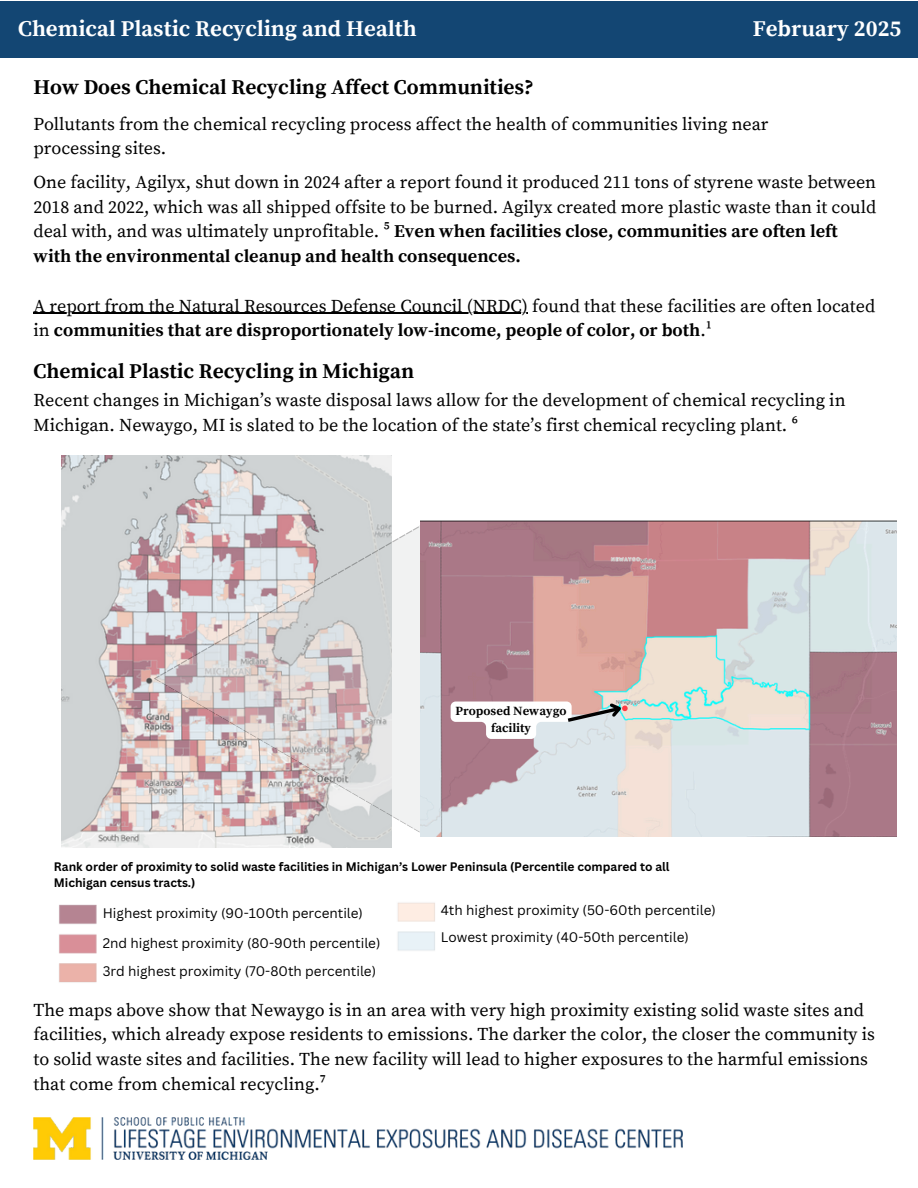
<style>
.page{position:relative;width:918px;height:1188px;background:#fff}
.page>*{position:absolute;margin:0;border:0;box-sizing:border-box;transform-origin:0 0}
.t1{font:700 22.5px "Source Serif Pro";color:#fff}
.t2{font:700 21px "Source Serif Pro";color:#000}
.t3{font:18px/24.8px "Source Serif Pro";color:#000}
.t4{font:13.5px "Canva Sans";color:#000}
.t5{font:700 12.45px/17.1px "Source Serif Pro";color:#000;text-align:center}
.t6{font:700 12px/16px "Canva Sans";color:#000}
.s1{font-weight:700}
</style>
<div class="page">
<img style="left:33px;top:1118px;width:650px;height:42px">
<div style="left:0;top:1px;width:918px;height:57px;background:#134673"></div>
<img style="left:62px;top:455px;width:329px;height:393px">
<svg style="left:154px;top:522px;width:267px;height:314px;background:#d6cecf"></svg>
<img style="left:421px;top:521px;width:475px;height:316px">
<svg style="left:451px;top:698px;width:178px;height:41px"></svg>
<hr style="left:33px;top:313px;width:495px;height:1px;background:#000">
<img style="left:397px;top:902px;width:38px;height:49px">
<img style="left:59px;top:904px;width:38px;height:79px">
<h1 class="t1" style="left:18px;top:15px;width:400px">Chemical Plastic Recycling and Health</h1>
<h1 class="t1" style="left:753px;top:15px;width:150px">February 2025</h1>
<h2 class="t2" style="left:33px;top:75px;width:502px">How Does Chemical Recycling Affect Communities?</h2>
<h1 class="t3" style="left:33px;top:112px;width:737px">Pollutants from the chemical recycling process affect the health of communities living near processing sites.</h1>
<h2 class="t3" style="left:33px;top:170px;width:844px">One facility, Agilyx, shut down in 2024 after a report found it produced 211 tons of styrene waste between 2018 and 2022, which was all shipped offsite to be burned. Agilyx created more plastic waste than it could deal with, and was ultimately unprofitable. ⁵ <span class="s1">Even when facilities close, communities are often left with the environmental cleanup and health consequences.</span></h2>
<h2 class="t3" style="left:33px;top:294px;width:843px">A report from the Natural Resources Defense Council (NRDC) found that these facilities are often located in <span class="s1">communities that are disproportionately low-income, people of color, or both</span>.¹</h2>
<h2 class="t2" style="left:33px;top:358px;width:382px">Chemical Plastic Recycling in Michigan</h2>
<p class="t3" style="left:33px;top:389px;width:814px">Recent changes in Michigan’s waste disposal laws allow for the development of chemical recycling in<br>Michigan. Newaygo, MI is slated to be the location of the state’s first chemical recycling plant. ⁶</p>
<h1 class="t5" style="left:456px;top:703px;width:113px">Proposed Newaygo facility</h1>
<h3 class="t6" style="left:54px;top:859px;width:617px">Rank order of proximity to solid waste facilities in Michigan’s Lower Peninsula (Percentile compared to all<br>Michigan census tracts.)</h3>
<p class="t4" style="left:103px;top:904px;width:262px">Highest proximity (90-100th percentile)</p>
<p class="t4" style="left:103px;top:933px;width:279px">2nd highest proximity (80-90th percentile)</p>
<p class="t4" style="left:103px;top:962px;width:275px">3rd highest proximity (70-80th percentile)</p>
<p class="t4" style="left:441px;top:900px;width:277px">4th highest proximity (50-60th percentile)</p>
<p class="t4" style="left:441px;top:928px;width:249px">Lowest proximity (40-50th percentile)</p>
<p class="t3" style="left:33px;top:998px;width:843px">The maps above show that Newaygo is in an area with very high proximity existing solid waste sites and facilities, which already expose residents to emissions. The darker the color, the closer the community is to solid waste sites and facilities. The new facility will lead to higher exposures to the harmful emissions that come from chemical recycling.⁷</p>
</div>
